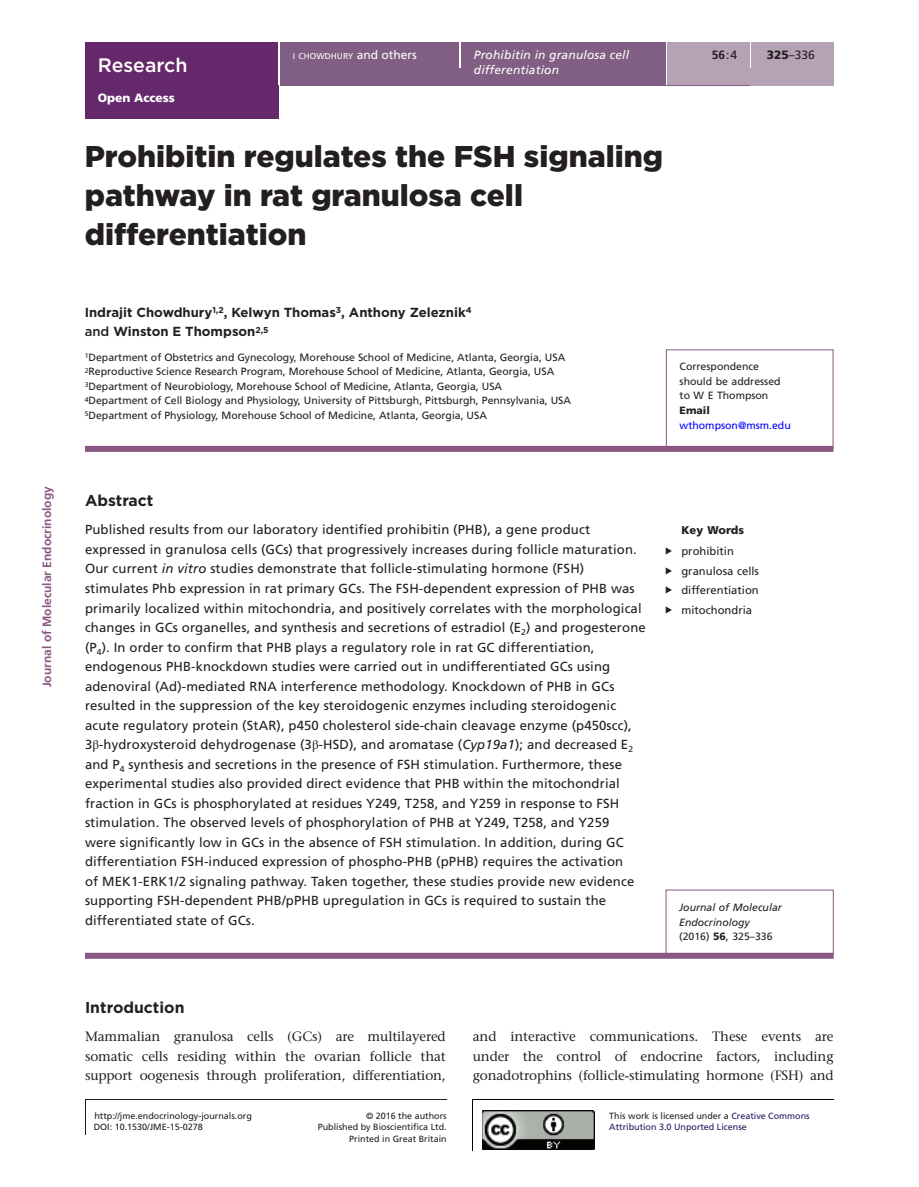
<style>
.page{position:relative;width:919px;height:1187px;background:#fff}
.page>*{position:absolute;margin:0;border:0;box-sizing:border-box;transform-origin:0 0}
.t1{font:900 30px/39px "Gotham";color:#231f20}
.t2{font:500 19.5px "Gotham";color:#fff}
.t3{font:700 15.75px "Gotham";color:#231f20}
.t4{font:500 13.5px/19.5px "Stone Serif Std";letter-spacing:-.01em;color:#231f20;text-align:justify}
.t5{font:13.2px/19.5px "Frutiger LT Std";letter-spacing:.01em;color:#231f20}
.t6{font:700 13.2px/19.5px "Gotham";color:#231f20}
.t7{font:italic 12px/14.7px "Frutiger LT Std";letter-spacing:.015em;color:#fff}
.t8{font:700 12px "Frutiger LT Std";color:#895781}
.t9{font:900 12px "Frutiger LT Std";color:#fff}
.t10{font:12px "Frutiger LT Std";color:#231f20}
.t11{font:700 12px "Frutiger LT Std";color:#231f20}
.t12{font:11.25px/19.5px "Frutiger LT Std";color:#231f20}
.t13{font:900 11.25px "Frutiger LT Std";color:#231f20}
.t14{font:10.5px/14.7px "Frutiger LT Std";color:#231f20}
.t15{font:italic 10.5px/14.7px "Frutiger LT Std";color:#231f20}
.t16{font:10.5px "Frutiger LT Std";color:#00f}
.t17{font:900 10.5px "Frutiger LT Std";color:#231f20}
.t18{font:9px/11.4px "Frutiger LT Std";color:#231f20;text-align:right}
.t19{font:9px/10.8px "Frutiger LT Std";color:#201e5e}
.t20{font:8.4px "Frutiger LT Std";color:#fff}
.s1{font-size:12px}
.s2{font-weight:400}
.s3{font-weight:900}
.s4{font-weight:500}
.s5{font-style:italic}
.s6{font-family:"STIX General"}
.s7{font-style:normal}
.s8{font-weight:900;font-style:normal}
.s9{color:#231f20}
</style>
<div class="page">
<div style="left:85px;top:43px;width:194px;height:76px;background:#65296b"></div>
<div style="left:280px;top:51px;width:553px;height:34px;background:#815f84"></div>
<div style="left:280px;top:43px;width:179px;height:8px;background:#815f84"></div>
<hr style="left:459px;top:43px;width:2px;height:25px;background:#fff">
<div style="left:461px;top:43px;width:204px;height:42px;background:#815f84"></div>
<hr style="left:665px;top:43px;width:2px;height:42px;background:#fff">
<div style="left:667px;top:43px;width:82px;height:42px;background:#b5a2b5"></div>
<div style="left:749px;top:68px;width:84px;height:17px;background:#b5a2b5"></div>
<hr style="left:749px;top:43px;width:2px;height:25px;background:#fff">
<div style="left:751px;top:43px;width:82px;height:25px;background:#b5a2b5"></div>
<hr style="left:85px;top:1099px;width:1px;height:35px;background:#231f20">
<hr style="left:85px;top:1098px;width:362px;height:1px;background:#231f20">
<hr style="left:472px;top:1099px;width:1px;height:51px;background:#040503">
<hr style="left:472px;top:1098px;width:361px;height:1px;background:#040503">
<img style="left:482px;top:1110px;width:112px;height:39px">
<div style="left:85px;top:446px;width:748px;height:6px;background:#895781"></div>
<div style="left:666px;top:349px;width:167px;height:100px;border:1px solid #895781"></div>
<div style="left:85px;top:952px;width:748px;height:6px;background:#895781"></div>
<p class="t8" style="left:40px;top:687px;width:202px;rotate:-90deg">Journal of Molecular Endocrinology</p>
<h2 class="t2" style="left:98px;top:53px;width:91px">Research</h2>
<p class="t9" style="left:98px;top:91px;width:79px">Open Access</p>
<p class="t7" style="left:474px;top:48px;width:157px">Prohibitin in granulosa cell differentiation</p>
<p class="t20" style="left:293px;top:51px;width:125px">I CHOWDHURY <span class="s1">and others</span></p>
<p class="t11" style="left:711px;top:48px;width:27px">56<span class="s2">:4</span></p>
<h1 class="t1" style="left:85px;top:136px;width:580px">Prohibitin regulates the FSH signaling pathway in rat granulosa cell differentiation</h1>
<p class="t10" style="left:766px;top:48px;width:50px"><span class="s3">325</span>–336</p>
<p class="t6" style="left:85px;top:302px;width:388px">Indrajit Chowdhury<sup>1,2</sup>, Kelwyn Thomas<sup>3</sup>, Anthony Zeleznik<sup>4 </sup><span class="s4">and</span> Winston E Thompson<sup>2,5</sup></p>
<p class="t14" style="left:85px;top:349px;width:488px"><sup>1</sup>Department of Obstetrics and Gynecology, Morehouse School of Medicine, Atlanta, Georgia, USA <sup>2</sup>Reproductive Science Research Program, Morehouse School of Medicine, Atlanta, Georgia, USA <sup>3</sup>Department of Neurobiology, Morehouse School of Medicine, Atlanta, Georgia, USA<br><sup>4</sup>Department of Cell Biology and Physiology, University of Pittsburgh, Pittsburgh, Pennsylvania, USA <sup>5</sup>Department of Physiology, Morehouse School of Medicine, Atlanta, Georgia, USA</p>
<p class="t3" style="left:85px;top:490px;width:70px">Abstract</p>
<p class="t5" style="left:85px;top:520px;width:562px">Published results from our laboratory identified prohibitin (PHB), a gene product expressed in granulosa cells (GCs) that progressively increases during follicle maturation.<br>Our current <span class="s5">in vitro</span> studies demonstrate that follicle-stimulating hormone (FSH) stimulates Phb expression in rat primary GCs. The FSH-dependent expression of PHB was primarily localized within mitochondria, and positively correlates with the morphological changes in GCs organelles, and synthesis and secretions of estradiol (E<sub>2</sub>) and progesterone (P<sub>4</sub>). In order to confirm that PHB plays a regulatory role in rat GC differentiation, endogenous PHB-knockdown studies were carried out in undifferentiated GCs using adenoviral (Ad)-mediated RNA interference methodology. Knockdown of PHB in GCs resulted in the suppression of the key steroidogenic enzymes including steroidogenic acute regulatory protein (StAR), p450 cholesterol side-chain cleavage enzyme (p450scc), 3<span class="s6">β</span>-hydroxysteroid dehydrogenase (3<span class="s6">β</span>-HSD), and aromatase (<span class="s5">Cyp19a1</span>); and decreased E<sub>2 </sub>and P<sub>4</sub> synthesis and secretions in the presence of FSH stimulation. Furthermore, these experimental studies also provided direct evidence that PHB within the mitochondrial fraction in GCs is phosphorylated at residues Y249, T258, and Y259 in response to FSH stimulation. The observed levels of phosphorylation of PHB at Y249, T258, and Y259<br>were significantly low in GCs in the absence of FSH stimulation. In addition, during GC differentiation FSH-induced expression of phospho-PHB (pPHB) requires the activation<br>of MEK1-ERK1/2 signaling pathway. Taken together, these studies provide new evidence supporting FSH-dependent PHB/pPHB upregulation in GCs is required to sustain the differentiated state of GCs.</p>
<p class="t14" style="left:679px;top:359px;width:102px">Correspondence should be addressed to W E Thompson</p>
<p class="t17" style="left:679px;top:404px;width:32px">Email</p>
<p class="t16" style="left:679px;top:419px;width:113px">wthompson@msm.edu</p>
<p class="t13" style="left:681px;top:523px;width:64px">Key Words</p>
<p class="t12" style="left:681px;top:541px;width:79px">prohibitin granulosa cells differentiation mitochondria</p>
<p class="t15" style="left:679px;top:900px;width:104px">Journal of Molecular<br>Endocrinology <span class="s7">(2016)</span> <span class="s8">56</span><span class="s7">, 325–336</span></p>
<p class="t3" style="left:85px;top:996px;width:101px">Introduction</p>
<p class="t4" style="left:85px;top:1026px;width:362px">Mammalian granulosa cells (GCs) are multilayered somatic cells residing within the ovarian follicle that support oogenesis through proliferation, differentiation,</p>
<p class="t4" style="left:473px;top:1026px;width:362px">and interactive communications. These events are under the control of endocrine factors, including gonadotrophins (follicle-stimulating hormone (FSH) and</p>
<p class="t18" style="left:94px;top:1109px;width:159px">http://jme.endocrinology-journals.org</p>
<p class="t18" style="left:318px;top:1109px;width:131px">© 2016 the authors<br>Published by Bioscientifica Ltd.<br>Printed in Great Britain</p>
<p class="t18" style="left:94px;top:1121px;width:111px">DOI: 10.1530/JME-15-0278</p>
<p class="t19" style="left:609px;top:1110px;width:202px"><span class="s9">This work is licensed under a</span> Creative Commons<br>Attribution 3.0 Unported License</p>
</div>
